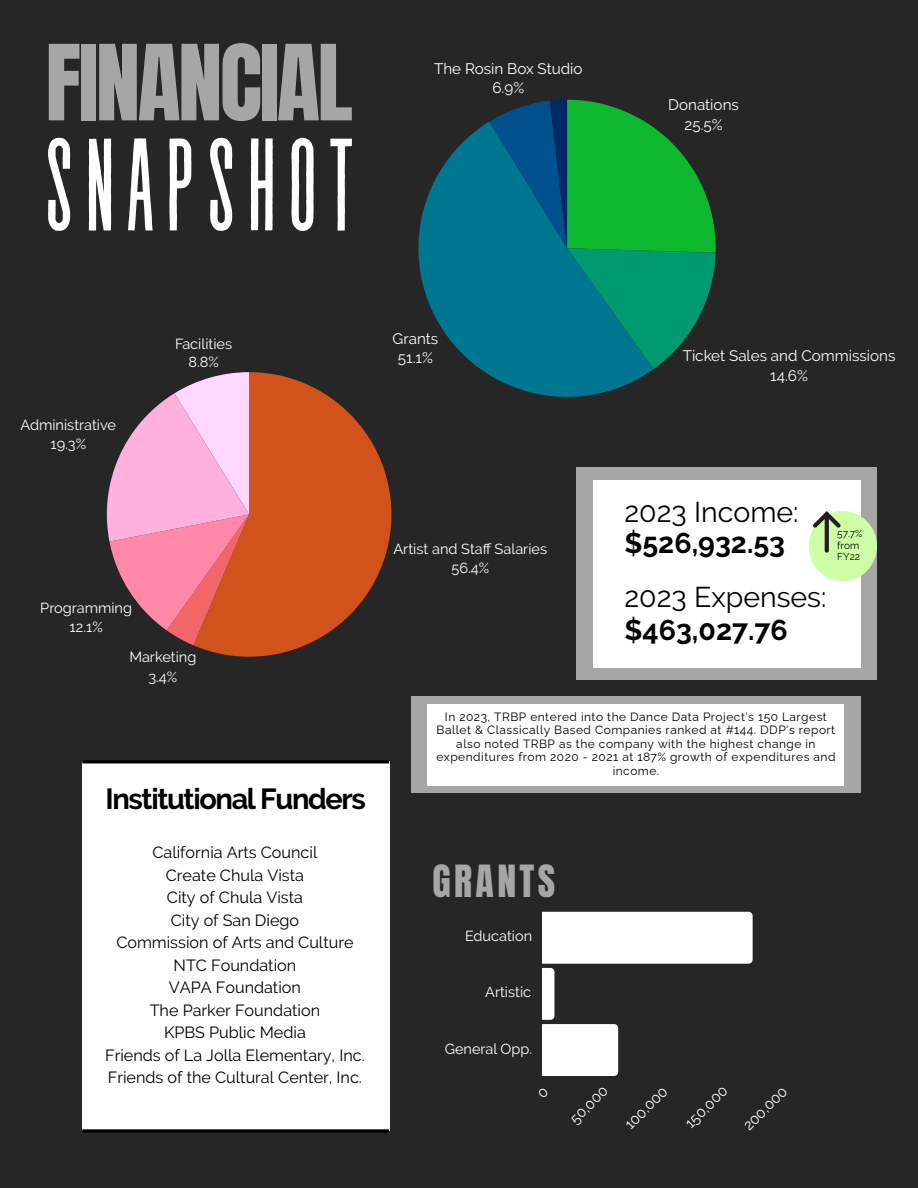
<style>
.page{position:relative;width:918px;height:1188px;background:#262626}
.page>*{position:absolute;margin:0;border:0;box-sizing:border-box;transform-origin:0 0}
.t1{font:131.25px "Revive 80 Tall";letter-spacing:.075em;color:#fff}
.t2{font:89.1px "Anton";letter-spacing:-.03em;color:#a6a6a6}
.t3{font:37.8px "Anton";letter-spacing:.09em;color:#a6a6a6}
.t4{font:700 28.95px "Raleway";letter-spacing:-.05em;color:#000}
.t5{font:28.5px/32.7px "Raleway";color:#000}
.t6{font:700 28.5px "Raleway";color:#000}
.t7{font:16.2px "Raleway";color:#000}
.t8{font:15.15px "Raleway";color:#fff}
.t9{font:14.55px "Raleway";color:#fff}
.t10{font:12px/13.5px "Raleway";letter-spacing:.04em;color:#000;text-align:center}
.t11{font:10.05px/11.7px "Raleway";color:#000}
.s1{font-weight:700}
</style>
<div class="page">
<svg style="left:418px;top:122px;width:236px;height:275px;fill:#007792"></svg>
<svg style="left:489px;top:100px;width:227px;height:269px;background:#088060"></svg>
<svg style="left:193px;top:372px;width:198px;height:285px;fill:#d1521b"></svg>
<svg style="left:107px;top:372px;width:142px;height:273px"></svg>
<div style="left:577px;top:467px;width:300px;height:213px;background:#a6a6a6"></div>
<div style="left:593px;top:480px;width:268px;height:187px;background:#fff"></div>
<div style="left:82px;top:762px;width:307px;height:369px;background:#fff"></div>
<hr style="left:82px;top:760px;width:307px;height:3px;background:#000">
<svg style="left:82px;top:1129px;width:307px;height:4px"></svg>
<svg style="left:543px;top:912px;width:210px;height:164px"></svg>
<div style="left:809px;top:511px;width:68px;height:70px;background:#ceffa7;border-radius:50%"></div>
<svg style="left:813px;top:511px;width:28px;height:42px"></svg>
<div style="left:411px;top:697px;width:450px;height:96px;background:#a6a6a6"></div>
<div style="left:428px;top:704px;width:416px;height:81px;background:#fff"></div>
<p class="t2" style="left:45px;top:19px;width:309px">FINANCIAL</p>
<p class="t1" style="left:44px;top:118px;width:313px">SNAPSHOT</p>
<p class="t8" style="left:434px;top:60px;width:150px">The Rosin Box Studio</p>
<p class="t8" style="left:492px;top:79px;width:33px">6.9%</p>
<p class="t8" style="left:668px;top:96px;width:72px">Donations</p>
<p class="t8" style="left:684px;top:116px;width:40px">25.5%</p>
<p class="t9" style="left:20px;top:416px;width:97px">Administrative</p>
<p class="t9" style="left:50px;top:435px;width:37px">19.3%</p>
<p class="t9" style="left:175px;top:335px;width:59px">Facilities</p>
<p class="t9" style="left:188px;top:353px;width:32px">8.8%</p>
<p class="t9" style="left:40px;top:599px;width:93px">Programming</p>
<p class="t9" style="left:70px;top:619px;width:35px">12.1%</p>
<p class="t9" style="left:129px;top:648px;width:69px">Marketing</p>
<p class="t9" style="left:148px;top:669px;width:30px">3.4%</p>
<p class="t4" style="left:106px;top:782px;width:262px">Institutional Funders</p>
<p class="t7" style="left:152px;top:843px;width:166px">California Arts Council</p>
<p class="t7" style="left:166px;top:866px;width:140px">Create Chula Vista</p>
<p class="t7" style="left:167px;top:888px;width:138px">City of Chula Vista</p>
<p class="t7" style="left:171px;top:911px;width:130px">City of San Diego</p>
<p class="t7" style="left:116px;top:933px;width:239px">Commission of Arts and Culture</p>
<p class="t7" style="left:174px;top:956px;width:124px">NTC Foundation</p>
<p class="t7" style="left:169px;top:978px;width:134px">VAPA Foundation</p>
<p class="t7" style="left:150px;top:1001px;width:172px">The Parker Foundation</p>
<p class="t7" style="left:164px;top:1023px;width:143px">KPBS Public Media</p>
<p class="t7" style="left:105px;top:1046px;width:261px">Friends of La Jolla Elementary, Inc.</p>
<p class="t7" style="left:108px;top:1068px;width:256px">Friends of the Cultural Center, Inc.</p>
<p class="t8" style="left:393px;top:329px;width:47px">Grants</p>
<p class="t8" style="left:398px;top:349px;width:37px">51.1%</p>
<p class="t9" style="left:393px;top:540px;width:155px">Artist and Staff Salaries</p>
<p class="t9" style="left:451px;top:559px;width:39px">56.4%</p>
<p class="t8" style="left:683px;top:347px;width:214px">Ticket Sales and Commissions</p>
<p class="t8" style="left:770px;top:366px;width:39px">14.6%</p>
<p class="t5" style="left:624px;top:496px;width:176px">2023 Income:</p>
<p class="t6" style="left:624px;top:526px;width:162px">$526,932.53</p>
<p class="t5" style="left:624px;top:581px;width:204px">2023 Expenses: <span class="s1">$463,027.76</span></p>
<p class="t11" style="left:837px;top:527px;width:27px">57.7% from<br>FY22</p>
<p class="t10" style="left:436px;top:710px;width:401px">In 2023, TRBP entered into the Dance Data Project‘s 150 Largest Ballet &amp; Classically Based Companies ranked at #144. DDP‘s report also noted TRBP as the company with the highest change in expenditures from 2020 - 2021 at 187% growth of expenditures and income.</p>
<p class="t3" style="left:433px;top:854px;width:124px">GRANTS</p>
<p class="t9" style="left:465px;top:928px;width:69px">Education</p>
<p class="t9" style="left:485px;top:984px;width:47px">Artistic</p>
<p class="t9" style="left:445px;top:1040px;width:89px">General Opp.</p>
<p class="t9" style="left:566px;top:1115px;width:48px;rotate:-45deg">50,000</p>
<p class="t9" style="left:621px;top:1121px;width:55px;rotate:-45deg">100,000</p>
<p class="t9" style="left:682px;top:1120px;width:54px;rotate:-45deg">150,000</p>
<p class="t9" style="left:740px;top:1122px;width:57px;rotate:-45deg">200,000</p>
</div>
